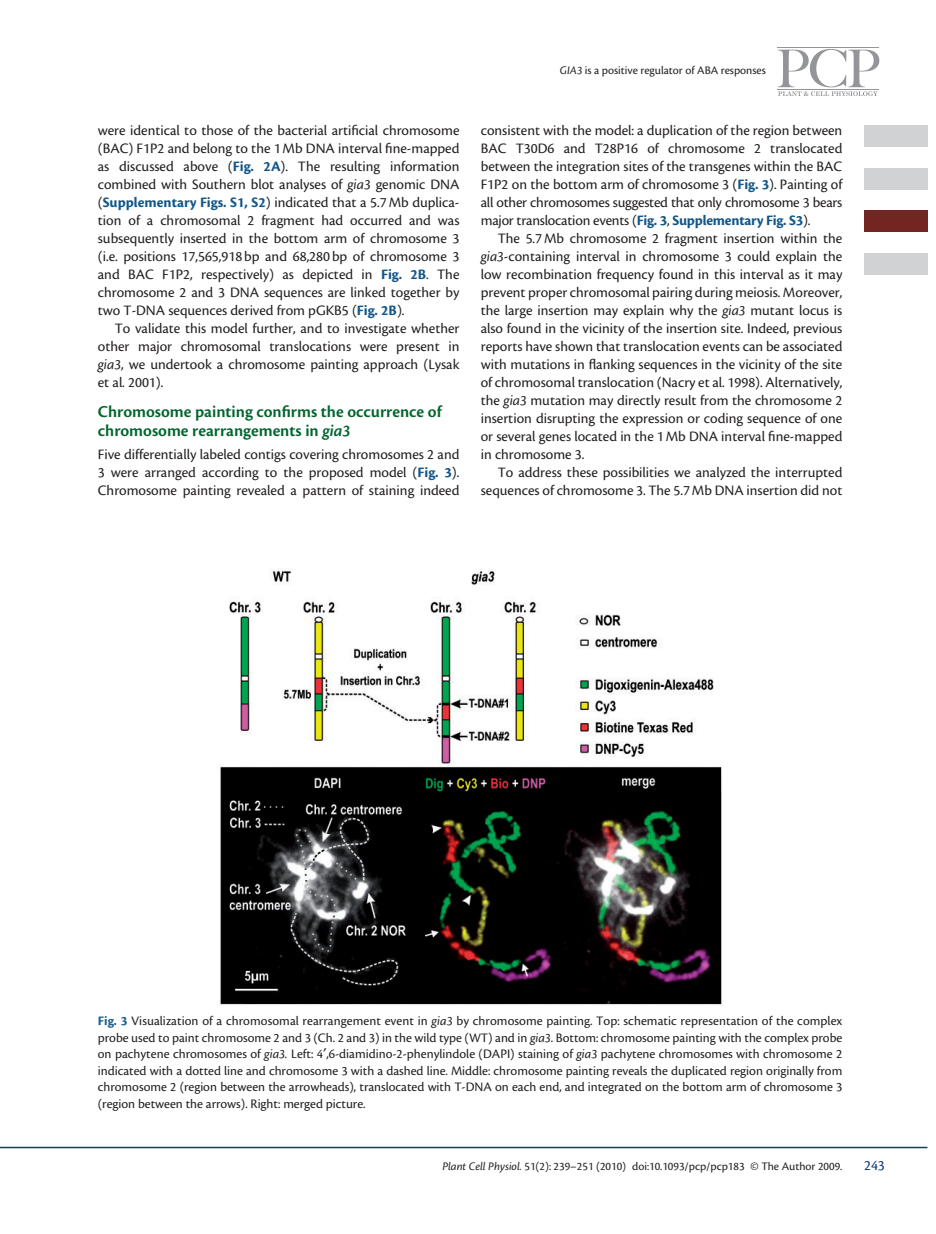
<style>
.page{position:relative;width:936px;height:1234px;background:#fff}
.page>*{position:absolute;margin:0;border:0;box-sizing:border-box;transform-origin:0 0}
.t1{font:600 17.25px/19.5px "Cronos L";color:#00652e}
.t2{font:15px/18px "Cronos L";color:#231f20;text-align:justify}
.t3{font:15px "Cronos L";color:#13397a}
.t4{font:13.5px/16.5px "Cronos L";color:#231f20;text-align:justify}
.t5{font:12px "Cronos L";color:#231f20}
.s1{font-weight:700;color:#125789}
.s2{font-style:italic}
.s3{font-weight:700;color:#1b5d8d}
</style>
<div class="page">
<img style="left:219px;top:568px;width:503px;height:437px">
<hr style="left:0;top:1146px;width:927px;height:1px;background:#13397a">
<svg style="left:777px;top:49px;width:102px;height:47px"></svg>
<hr style="left:777px;top:89px;width:102px;height:1px;background:#939598">
<hr style="left:777px;top:47px;width:102px;height:1px;background:#939598">
<div style="left:863px;top:253px;width:64px;height:21px;background:#d1d2d4"></div>
<div style="left:863px;top:168px;width:64px;height:21px;background:#d1d2d4"></div>
<div style="left:863px;top:126px;width:64px;height:21px;background:#d1d2d4"></div>
<div style="left:863px;top:211px;width:64px;height:21px;background:#722521"></div>
<p class="t2" style="left:98px;top:122px;width:363px">were identical to those of the bacterial artificial chromosome (BAC) F1P2 and belong to the 1 Mb DNA interval fine-mapped as discussed above ( <span class="s1">Fig. 2A</span> ). The resulting information combined with Southern blot analyses of <span class="s2">gia3</span> genomic DNA (<span class="s1">Supplementary Figs. S1, S2</span>) indicated that a 5.7 Mb duplica&shy;tion of a chromosomal 2 fragment had occurred and was subsequently inserted in the bottom arm of chromosome 3 (i.e. positions 17,565,918 bp and 68,280 bp of chromosome 3 and BAC F1P2, respectively) as depicted in <span class="s1">Fig. 2B</span> . The chromosome 2 and 3 DNA sequences are linked together by two T-DNA sequences derived from pGKB5 ( <span class="s1">Fig. 2B</span> ).</p>
<p class="t2" style="left:98px;top:320px;width:363px;text-indent:17px">To validate this model further, and to investigate whether other major chromosomal translocations were present in <span class="s2">gia3</span> , we undertook a chromosome painting approach ( Lysak et al. 2001 ).</p>
<p class="t1" style="left:98px;top:403px;width:345px">Chromosome painting confirms the occurrence of chromosome rearrangements in <span class="s2">gia3</span></p>
<p class="t2" style="left:98px;top:446px;width:363px">Five differentially labeled contigs covering chromosomes 2 and 3 were arranged according to the proposed model (<span class="s1">Fig. 3</span> ).<br>Chromosome painting revealed a pattern of staining indeed</p>
<p class="t5" style="left:559px;top:66px;width:207px"><span class="s2">GIA3</span> is a positive regulator of ABA responses</p>
<p class="t2" style="left:480px;top:122px;width:363px">consistent with the model: a duplication of the region between BAC T30D6 and T28P16 of chromosome 2 translocated between the integration sites of the transgenes within the BAC F1P2 on the bottom arm of chromosome 3 ( <span class="s1">Fig. 3</span> ). Painting of all other chromosomes suggested that only chromosome 3 bears major translocation events ( <span class="s1">Fig. 3</span> , <span class="s1">Supplementary Fig. S3</span>).</p>
<p class="t2" style="left:480px;top:230px;width:363px;text-indent:17px">The 5.7 Mb chromosome 2 fragment insertion within the <span class="s2">gia3</span> -containing interval in chromosome 3 could explain the low recombination frequency found in this interval as it may prevent proper chromosomal pairing during meiosis. Moreover, the large insertion may explain why the <span class="s2">gia3</span> mutant locus is also found in the vicinity of the insertion site. Indeed, previous reports have shown that translocation events can be associated with mutations in flanking sequences in the vicinity of the site of chromosomal translocation ( Nacry et al. 1998 ). Alternatively, the <span class="s2">gia3</span> mutation may directly result from the chromosome 2 insertion disrupting the expression or coding sequence of one or several genes located in the 1 Mb DNA interval fine-mapped in chromosome 3.</p>
<p class="t2" style="left:480px;top:464px;width:363px;text-align:right">To address these possibilities we analyzed the interrupted sequences of chromosome 3. The 5.7 Mb DNA insertion did not</p>
<p class="t4" style="left:98px;top:1013px;width:746px"><span class="s3">Fig. 3</span> Visualization of a chromosomal rearrangement event in <span class="s2">gia3</span> by chromosome painting. Top: schematic representation of the complex probe used to paint chromosome 2 and 3 (Ch. 2 and 3) in the wild type (WT) and in <span class="s2">gia3</span> . Bottom: chromosome painting with the complex probe on pachytene chromosomes of <span class="s2">gia3.</span> Left: 4 ,6-diamidino-2-phenylindole (DAPI) staining of <span class="s2">gia3</span> pachytene chromosomes with chromosome 2 indicated with a dotted line and chromosome 3 with a dashed line. Middle: chromosome painting reveals the duplicated region originally from chromosome 2 (region between the arrowheads), translocated with T-DNA on each end, and integrated on the bottom arm of chromosome 3 (region between the arrows). Right: merged picture.</p>
<p class="t5" style="left:442px;top:1161px;width:401px"><span class="s2">Plant Cell Physiol.</span> 51(2): 239–251 (2010) doi:10.1093/pcp/pcp183 © The Author 2009.</p>
<p class="t3" style="left:864px;top:1159px;width:22px">243</p>
</div>
